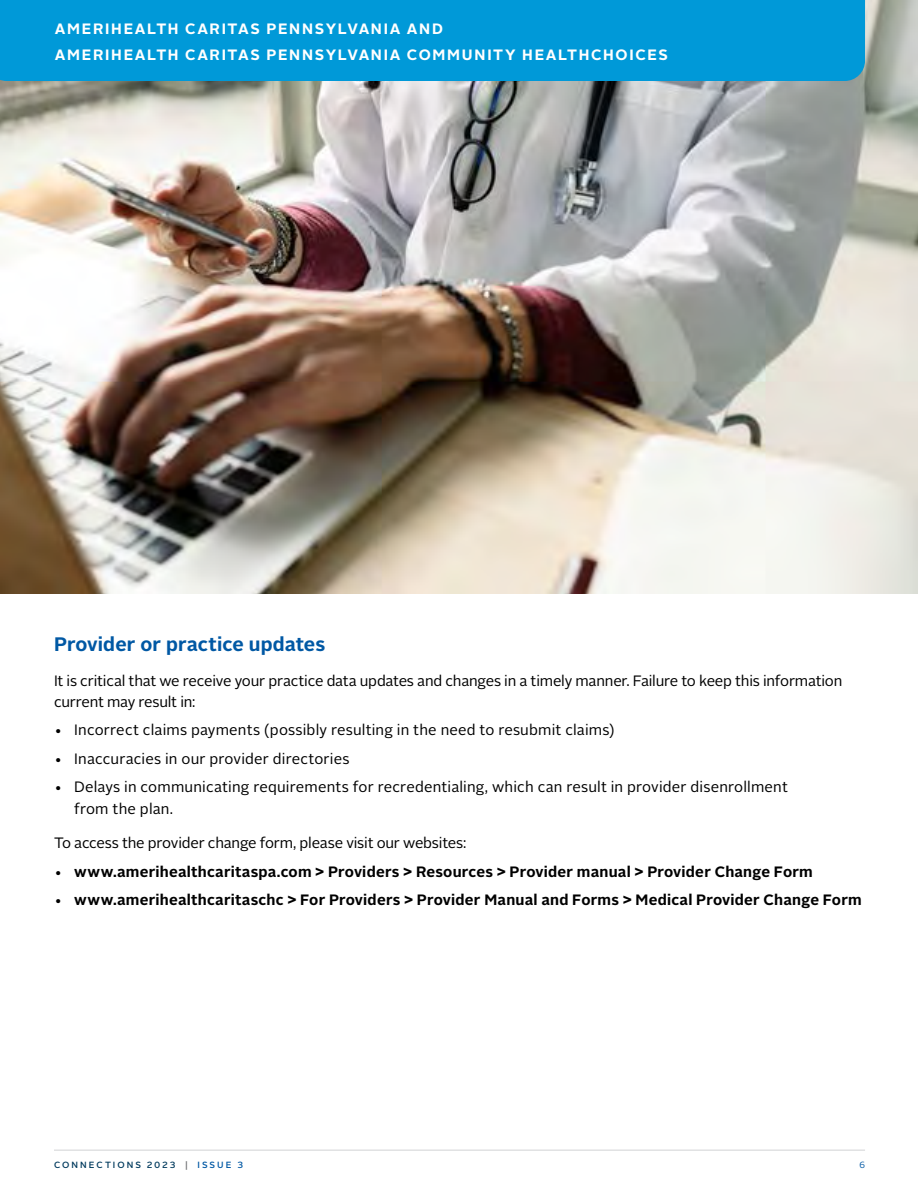
<style>
.page{position:relative;width:918px;height:1188px;background:#fff}
.page>*{position:absolute;margin:0;border:0;box-sizing:border-box;transform-origin:0 0}
.t1{font:700 19.5px "Alright Sans";letter-spacing:.005em;color:#0058a4}
.Body_Copy{font:15px/21px "Alright Sans";color:#000}
.t2{font:700 15px "Alright Sans";letter-spacing:.015em;color:#000}
.t3{font:700 15px/25.5px "Alright Sans";letter-spacing:.11em;color:#fff}
.t4{font:500 9px "Alright Sans";letter-spacing:.23em;color:#003a5d}
.t5{font:9px "Alright Sans";color:#0058a4}
.s1{font-weight:400}
.s2{color:#6d6e71}
.s3{color:#0058a4}
</style>
<div class="page">
<hr style="left:54px;top:1150px;width:811px;height:1px;background:#d1d3d4">
<img style="left:0;top:0;width:918px;height:594px">
<div style="left:0;top:0;width:865px;height:81px;background:#0099d8"></div>
<p class="t3" style="left:55px;top:16px;width:615px">AMERIHEALTH CARITAS PENNSYLVANIA AND<br>AMERIHEALTH CARITAS PENNSYLVANIA COMMUNITY HEALTHCHOICES</p>
<p class="t1" style="left:54px;top:631px;width:273px">Provider or practice updates</p>
<p class="Body_Copy" style="left:54px;top:670px;width:790px">It is critical that we receive your practice data updates and changes in a timely manner. Failure to keep this information current may result in:</p>
<p class="Body_Copy" style="left:54px;top:720px;width:562px">• Incorrect claims payments (possibly resulting in the need to resubmit claims)</p>
<p class="Body_Copy" style="left:54px;top:748px;width:297px">• Inaccuracies in our provider directories</p>
<p class="Body_Copy" style="left:74px;top:776px;width:715px;line-height:21.8px;text-indent:-20px">• Delays in communicating requirements for recredentialing, which can result in provider disenrollment from the plan.</p>
<p class="Body_Copy" style="left:54px;top:833px;width:414px">To access the provider change form, please visit our websites:</p>
<p class="t2" style="left:54px;top:861px;width:760px"><span class="s1">•</span> www.amerihealthcaritaspa.com &gt; Providers &gt; Resources &gt; Provider manual &gt; Provider Change Form</p>
<p class="t2" style="left:54px;top:890px;width:809px"><span class="s1">•</span> www.amerihealthcaritaschc &gt; For Providers &gt; Provider Manual and Forms &gt; Medical Provider Change Form</p>
<p class="t4" style="left:54px;top:1159px;width:190px">CONNECTIONS 2023 <span class="s2">|</span> <span class="s3">ISSUE 3</span></p>
<p class="t5" style="left:859px;top:1159px;width:7px">6</p>
</div>
